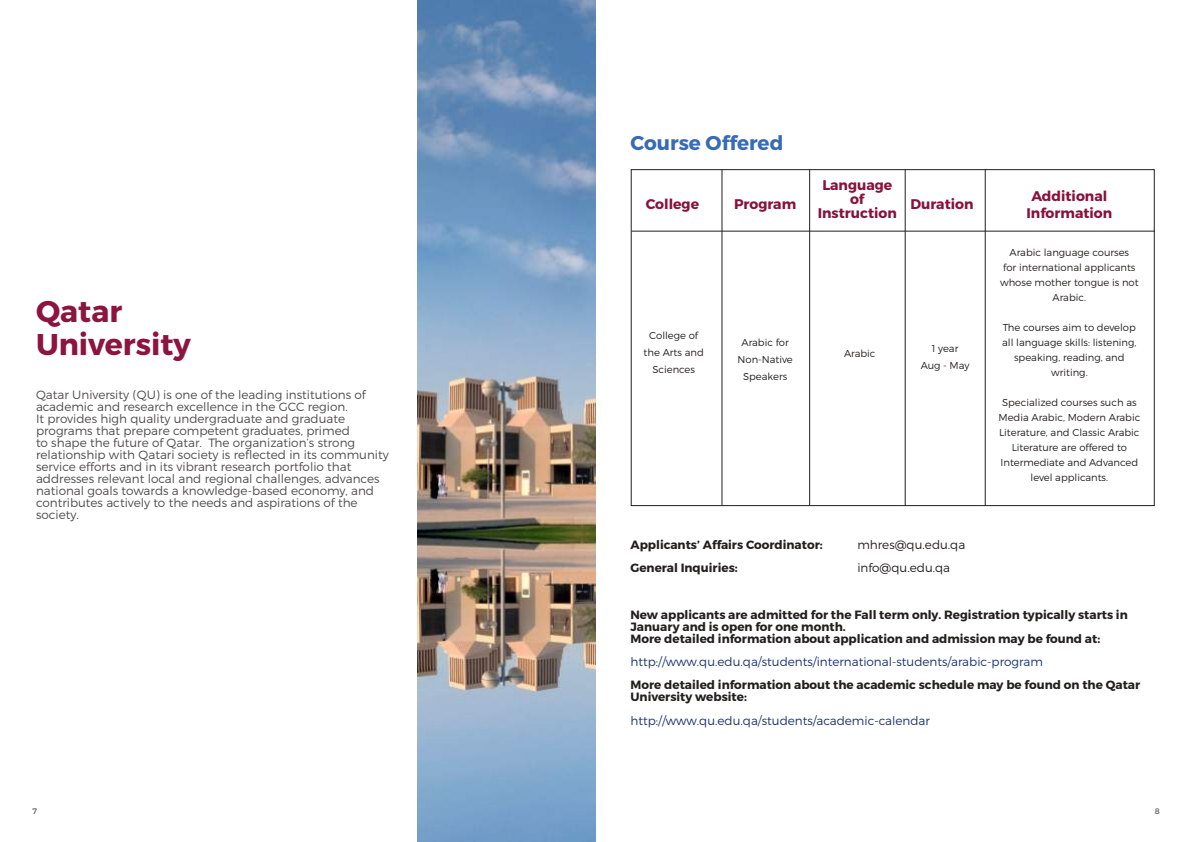
<style>
.page{position:relative;width:1191px;height:842px;background:#fff}
.page>*{position:absolute;margin:0;border:0;box-sizing:border-box;transform-origin:0 0}
.t1{font:700 30px/33px "Montserrat";color:#8c143d}
.t2{font:700 20px "Montserrat";color:#396ab4}
.t3{font:700 14px/14px "Montserrat";color:#87123a;text-align:center}
.t4{font:300 12px/12px "Montserrat";color:#4e4b4c}
.t5{font:700 12px/12px "Montserrat";color:#241f1f}
.t6{font:300 12px "Montserrat";color:#1a336d}
.t7{font:300 12px "Montserrat";color:#241f1f}
.t8{font:300 10px/15px "Montserrat";color:#241f1f;text-align:center}
.t9{font:8px "Montserrat";color:#5a5758}
</style>
<div class="page">
<img style="left:417px;top:0;width:178px;height:842px">
<hr style="left:721px;top:170px;width:1px;height:336px;background:#241f1f">
<hr style="left:809px;top:170px;width:1px;height:336px;background:#241f1f">
<hr style="left:905px;top:170px;width:1px;height:336px;background:#241f1f">
<hr style="left:985px;top:170px;width:1px;height:336px;background:#241f1f">
<hr style="left:631px;top:231px;width:524px;height:1px;background:#241f1f">
<h1 class="t1" style="left:36px;top:295px;width:156px">Qatar<br>University</h1>
<p class="t4" style="left:36px;top:388px;width:354px">Qatar University (QU) is one of the leading institutions of academic and research excellence in the GCC region.<br>It provides high quality undergraduate and graduate programs that prepare competent graduates, primed<br>to shape the future of Qatar. The organization’s strong relationship with Qatari society is reflected in its community service efforts and in its vibrant research portfolio that addresses relevant local and regional challenges, advances national goals towards a knowledge-based economy, and contributes actively to the needs and aspirations of the society.</p>
<h2 class="t2" style="left:630px;top:130px;width:154px">Course Offered</h2>
<p class="t3" style="left:646px;top:198px;width:55px">College</p>
<p class="t3" style="left:734px;top:198px;width:64px">Program</p>
<p class="t3" style="left:817px;top:178px;width:81px">Language of<br>Instruction</p>
<p class="t3" style="left:910px;top:198px;width:64px">Duration</p>
<p class="t3" style="left:1026px;top:188px;width:87px;line-height:17px">Additional<br>Information</p>
<p class="t8" style="left:643px;top:327px;width:62px;line-height:17px">College of the Arts and<br>Sciences</p>
<p class="t8" style="left:737px;top:333px;width:57px;line-height:17px">Arabic for<br>Non-Native<br>Speakers</p>
<p class="t8" style="left:844px;top:346px;width:33px">Arabic</p>
<p class="t8" style="left:920px;top:340px;width:50px;line-height:17px">1 year<br>Aug - May</p>
<p class="t8" style="left:1000px;top:245px;width:140px">Arabic language courses<br>for international applicants whose mother tongue is not<br>Arabic.</p>
<p class="t8" style="left:1002px;top:320px;width:136px">The courses aim to develop all language skills: listening, speaking, reading, and writing.</p>
<p class="t8" style="left:998px;top:395px;width:143px">Specialized courses such as<br>Media Arabic, Modern Arabic<br>Literature, and Classic Arabic<br>Literature are offered to<br>Intermediate and Advanced level applicants.</p>
<p class="t5" style="left:630px;top:538px;width:194px">Applicants’ Affairs Coordinator:</p>
<p class="t7" style="left:857px;top:537px;width:109px">mhres@qu.edu.qa</p>
<p class="t5" style="left:630px;top:562px;width:109px">General Inquiries:</p>
<p class="t7" style="left:857px;top:560px;width:94px">info@qu.edu.qa</p>
<p class="t5" style="left:630px;top:608px;width:499px">New applicants are admitted for the Fall term only. Registration typically starts in<br>January and is open for one month.<br>More detailed information about application and admission may be found at:</p>
<p class="t6" style="left:630px;top:654px;width:414px">http://www.qu.edu.qa/students/international-students/arabic-program</p>
<p class="t5" style="left:630px;top:679px;width:511px">More detailed information about the academic schedule may be found on the Qatar<br>University website:</p>
<p class="t6" style="left:630px;top:713px;width:301px">http://www.qu.edu.qa/students/academic-calendar</p>
<p class="t9" style="left:33px;top:806px;width:6px">7</p>
<p class="t9" style="left:1155px;top:806px;width:7px">8</p>
</div>
